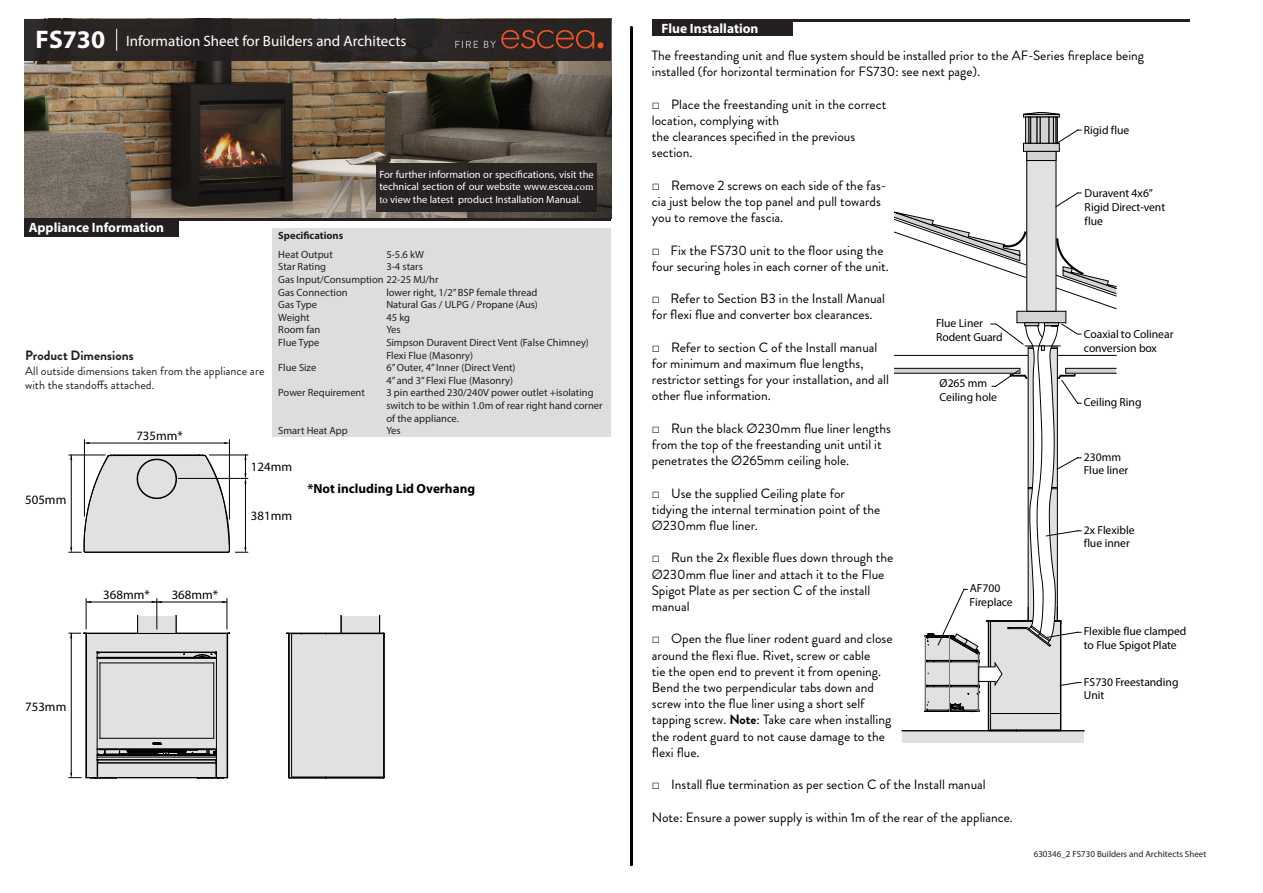
<style>
.page{position:relative;width:1263px;height:893px;background:#fff}
.page>*{position:absolute;margin:0;border:0;box-sizing:border-box;transform-origin:0 0}
.Section_Heading_no_n{font:700 25.5px "Myriad Pro";color:#fff}
.Section_Heading_no_n-2{font:15px "Myriad Pro";color:#fff}
.Paragraph{font:13.5px/16.2px "Brandon Grotesque";color:#000}
.Section_Heading_no_n-3{font:700 13.5px "Myriad Pro";color:#fff}
.t1{font:700 13.5px "Brandon Grotesque";color:#231f20}
.t2{font:700 13.2px "Myriad Pro";color:#000}
.t3{font:12.75px "Myriad Pro";color:#000}
.t4{font:12px/14.4px "Brandon Grotesque";color:#231f20}
.t5{font:11.7px/13.8px "Myriad Pro";color:#000}
.t6{font:10.5px/12.6px "Myriad Pro";color:#231f20}
.t7{font:10.5px/12.6px "Myriad Pro";color:#fff;text-align:justify}
.Section_Heading_no_n-4{font:700 10.5px "Myriad Pro";color:#231f20}
.t8{font:9px "Myriad Pro";color:#231f20}
.s1{font-family:"Minion Pro"}
.s2{font-family:"Arial"}
.s3{font-weight:700}
</style>
<div class="page">
<img style="left:25px;top:60px;width:586px;height:158px">
<div style="left:25px;top:220px;width:154px;height:17px;background:#231f20"></div>
<div style="left:25px;top:19px;width:586px;height:41px;background:#2a2524"></div>
<svg style="left:116px;top:29px;width:1px;height:22px"></svg>
<hr style="left:25px;top:218px;width:586px;height:3px;background:#231f20">
<div style="left:376px;top:163px;width:221px;height:48px;background:#231f20"></div>
<div style="left:273px;top:228px;width:338px;height:209px;background:#dcddde"></div>
<svg style="left:455px;top:41px;width:23px;height:7px"></svg>
<svg style="left:484px;top:30px;width:120px;height:19px"></svg>
<hr style="left:630px;top:27px;width:3px;height:838px;background:#020304">
<hr style="left:652px;top:19px;width:538px;height:2px;background:#231f20">
<div style="left:652px;top:20px;width:141px;height:15px;background:#231f20"></div>
<svg style="left:286px;top:616px;width:99px;height:163px;background:#d3d4d5"></svg>
<svg style="left:69px;top:454px;width:161px;height:99px;background:#d6d7d8"></svg>
<hr style="left:84px;top:440px;width:1px;height:76px;background:#000">
<hr style="left:229px;top:440px;width:1px;height:79px;background:#000">
<hr style="left:87px;top:443px;width:139px;height:1px;background:#000">
<hr style="left:178px;top:478px;width:70px;height:1px;background:#000">
<hr style="left:245px;top:482px;width:1px;height:67px;background:#000">
<svg style="left:236px;top:547px;width:12px;height:6px"></svg>
<hr style="left:210px;top:455px;width:38px;height:1px;background:#000">
<svg style="left:244px;top:455px;width:2px;height:29px"></svg>
<svg style="left:69px;top:616px;width:161px;height:163px"></svg>
<hr style="left:86px;top:599px;width:1px;height:30px;background:#000">
<hr style="left:227px;top:599px;width:1px;height:30px;background:#000">
<hr style="left:87px;top:602px;width:139px;height:1px;background:#000">
<hr style="left:157px;top:599px;width:1px;height:30px;background:#000">
<svg style="left:152px;top:601px;width:10px;height:2px"></svg>
<div style="left:902px;top:731px;width:182px;height:11px;background:#e0e1e2"></div>
<hr style="left:894px;top:355px;width:222px;height:1px;background:#000">
<hr style="left:902px;top:730px;width:182px;height:1px;background:#000">
<div style="left:1066px;top:368px;width:50px;height:5px;background:#d1d3d4"></div>
<div style="left:1065px;top:368px;width:51px;height:5px;border:1px solid #000"></div>
<div style="left:1017px;top:311px;width:49px;height:12px;background:#d1d3d4;border:1px solid #000"></div>
<hr style="left:1024px;top:322px;width:15px;height:4px;background:#161616">
<hr style="left:1044px;top:322px;width:15px;height:4px;background:#161616">
<div style="left:1027px;top:151px;width:29px;height:160px;background:#e0e1e2"></div>
<div style="left:1026px;top:151px;width:30px;height:161px;border:1px solid #000"></div>
<div style="left:1026px;top:151px;width:30px;height:10px;background:#d1d3d4;border:1px solid #000"></div>
<div style="left:1023px;top:143px;width:36px;height:9px;background:#d1d3d4;border:1px solid #000"></div>
<svg style="left:894px;top:192px;width:223px;height:117px"></svg>
<svg style="left:1023px;top:112px;width:58px;height:33px"></svg>
<svg style="left:894px;top:323px;width:188px;height:409px"></svg>
<p class="Section_Heading_no_n" style="left:36px;top:23px;width:71px">FS730</p>
<p class="Section_Heading_no_n-2" style="left:126px;top:32px;width:282px">Information Sheet for Builders and Architects</p>
<p class="Section_Heading_no_n-3" style="left:29px;top:218px;width:137px">Appliance Information</p>
<p class="t1" style="left:25px;top:346px;width:110px">Product Dimensions</p>
<p class="t4" style="left:25px;top:363px;width:241px">All outside dimensions taken from the appliance are with the standoffs attached.</p>
<p class="t3" style="left:136px;top:428px;width:48px">735mm*</p>
<p class="t7" style="left:379px;top:168px;width:216px">For further information or specifications, visit the technical section of our website www.escea.<span class="s1">com to</span> view the latest product Installation Manual.</p>
<p class="Section_Heading_no_n-4" style="left:278px;top:229px;width:67px">Specifications</p>
<p class="t6" style="left:278px;top:248px;width:56px">Heat Output</p>
<p class="t6" style="left:386px;top:248px;width:39px">5-5.6 kW</p>
<p class="t6" style="left:278px;top:260px;width:49px">Star Rating</p>
<p class="t6" style="left:386px;top:260px;width:38px">3-4 stars</p>
<p class="t6" style="left:278px;top:273px;width:162px">Gas Input/Consumption 22-25 MJ/hr</p>
<p class="t6" style="left:278px;top:286px;width:71px">Gas Connection</p>
<p class="t6" style="left:386px;top:286px;width:153px">lower right, 1/2” BSP female thread</p>
<p class="t6" style="left:278px;top:298px;width:40px">Gas Type</p>
<p class="t6" style="left:386px;top:298px;width:153px">Natural Gas / ULPG / Propane (Aus)</p>
<p class="t6" style="left:278px;top:311px;width:33px">Weight</p>
<p class="t6" style="left:386px;top:311px;width:25px">45 kg</p>
<p class="t6" style="left:278px;top:323px;width:44px">Room fan</p>
<p class="t6" style="left:386px;top:323px;width:16px">Yes</p>
<p class="t6" style="left:278px;top:336px;width:43px">Flue Type</p>
<p class="t6" style="left:386px;top:336px;width:204px">Simpson Duravent Direct Vent (False Chimney)</p>
<p class="t6" style="left:386px;top:349px;width:88px">Flexi Flue (Masonry)</p>
<p class="t6" style="left:278px;top:361px;width:39px">Flue Size</p>
<p class="t6" style="left:386px;top:361px;width:131px">6” Outer, 4” Inner (Direct Vent)</p>
<p class="t6" style="left:386px;top:374px;width:128px">4” and 3” Flexi Flue (Masonry)</p>
<p class="t6" style="left:278px;top:386px;width:88px">Power Requirement</p>
<p class="t6" style="left:386px;top:386px;width:218px">3 pin earthed 230/240V power outlet +isolating switch to be within 1.0m of rear right hand corner of the appliance.</p>
<p class="t6" style="left:278px;top:424px;width:71px">Smart Heat App</p>
<p class="t6" style="left:386px;top:424px;width:16px">Yes</p>
<p class="t3" style="left:25px;top:492px;width:43px">505mm</p>
<p class="t3" style="left:103px;top:587px;width:48px">368mm*</p>
<p class="t3" style="left:172px;top:587px;width:48px">368mm*</p>
<p class="t3" style="left:251px;top:459px;width:43px">124mm</p>
<p class="t3" style="left:251px;top:508px;width:43px">381mm</p>
<p class="t2" style="left:307px;top:480px;width:169px">*Not including Lid Overhang</p>
<p class="t3" style="left:25px;top:699px;width:43px">753mm</p>
<p class="Section_Heading_no_n-3" style="left:661px;top:19px;width:98px">Flue Installation</p>
<p class="Paragraph" style="left:652px;top:48px;width:494px">The freestanding unit and flue system should be installed prior to the AF-Series fireplace being installed (for horizontal termination for FS730: see next page).</p>
<p class="Paragraph" style="left:652px;top:96px;width:236px"><span class="s2">□</span> Place the freestanding unit in the correct location, complying with</p>
<p class="Paragraph" style="left:652px;top:129px;width:205px">the clearances specified in the previous section.</p>
<p class="Paragraph" style="left:652px;top:177px;width:236px"><span class="s2">□</span> Remove 2 screws on each side of the fas&shy;cia just below the top panel and pull towards you to remove the fascia.</p>
<p class="Paragraph" style="left:652px;top:242px;width:239px"><span class="s2">□</span> Fix the FS730 unit to the floor using the four securing holes in each corner of the unit.</p>
<p class="Paragraph" style="left:652px;top:291px;width:235px"><span class="s2">□</span> Refer to Section B3 in the Install Manual for flexi flue and converter box clearances.</p>
<p class="Paragraph" style="left:652px;top:339px;width:239px"><span class="s2">□</span> Refer to section C of the Install manual for minimum and maximum flue lengths, restrictor settings for your installation, and all other flue information.</p>
<p class="Paragraph" style="left:652px;top:420px;width:241px"><span class="s2">□</span> Run the black Ø230mm flue liner lengths from the top of the freestanding unit until it penetrates the Ø265mm ceiling hole.</p>
<p class="Paragraph" style="left:652px;top:485px;width:230px"><span class="s2">□</span> Use the supplied Ceiling plate for tidying the internal termination point of the<br>Ø230mm flue liner.</p>
<p class="Paragraph" style="left:652px;top:550px;width:243px"><span class="s2">□</span> Run the 2x flexible flues down through the Ø230mm flue liner and attach it to the Flue Spigot Plate as per section C of the install manual</p>
<p class="Paragraph" style="left:652px;top:631px;width:242px"><span class="s2">□</span> Open the flue liner rodent guard and close around the flexi flue. Rivet, screw or cable<br>tie the open end to prevent it from opening.<br>Bend the two perpendicular tabs down and screw into the flue liner using a short self tapping screw. <span class="s3">Note</span>: Take care when installing the rodent guard to not cause damage to the flexi flue.</p>
<p class="Paragraph" style="left:652px;top:777px;width:335px"><span class="s2">□</span> Install flue termination as per section C of the Install manual</p>
<p class="Paragraph" style="left:652px;top:809px;width:362px">Note: Ensure a power supply is within 1m of the rear of the appliance.</p>
<p class="t5" style="left:1084px;top:123px;width:47px">Rigid flue</p>
<p class="t5" style="left:1084px;top:186px;width:82px">Duravent 4x6”<br>Rigid Direct-vent flue</p>
<p class="t5" style="left:936px;top:316px;width:68px">Flue Liner<br>Rodent Guard</p>
<p class="t5" style="left:940px;top:376px;width:59px">Ø265 mm<br>Ceiling hole</p>
<p class="t5" style="left:1084px;top:327px;width:91px">Coaxial to Colinear conversion box</p>
<p class="t5" style="left:1084px;top:395px;width:59px">Ceiling Ring</p>
<p class="t5" style="left:1084px;top:450px;width:46px">230mm<br>Flue liner</p>
<p class="t5" style="left:1084px;top:523px;width:52px">2x Flexible flue inner</p>
<p class="t5" style="left:970px;top:581px;width:45px">AF700<br>Fireplace</p>
<p class="t5" style="left:1084px;top:624px;width:104px">Flexible flue clamped to Flue Spigot Plate</p>
<p class="t5" style="left:1084px;top:674px;width:96px">FS730 Freestanding<br>Unit</p>
<p class="t8" style="left:1034px;top:849px;width:174px">630346_2 FS730 Builders and Architects Sheet</p>
</div>
